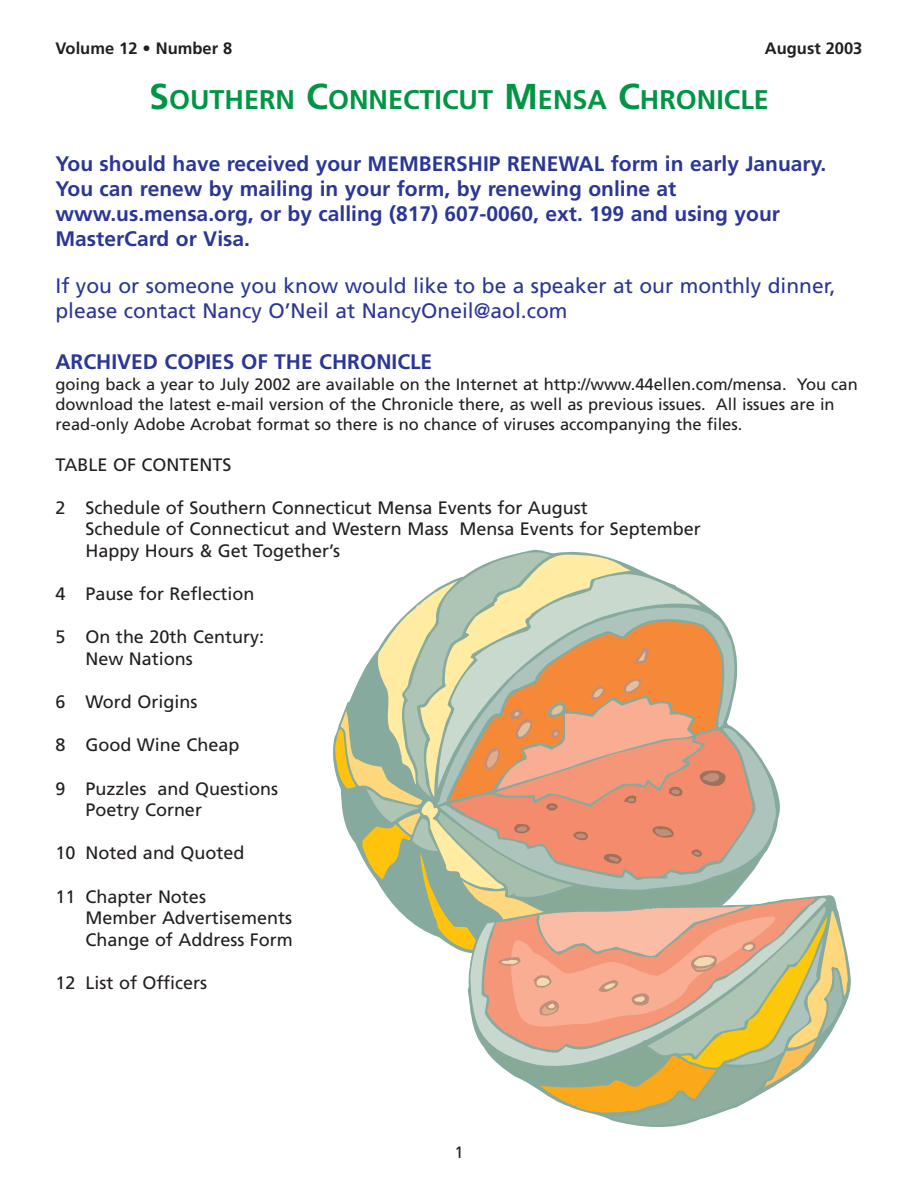
<style>
.page{position:relative;width:918px;height:1188px;background:#fff}
.page>*{position:absolute;margin:0;border:0;box-sizing:border-box;transform-origin:0 0}
.t1{font:700 27px "Frutiger";color:#009545}
.t2{font:700 21px/25.2px "Frutiger";color:#2a3795}
.t3{font:21px/25.2px "Frutiger";color:#2a3795}
.t4{font:18px/21.6px "Frutiger";color:#231f20}
.t5{font:16.5px/19.8px "Frutiger";color:#231f20}
.t6{font:700 16.5px "Frutiger";color:#231f20}
.s1{font-size:36px}
</style>
<div class="page">
<svg style="left:334px;top:551px;width:514px;height:576px"></svg>
<p class="t6" style="left:56px;top:41px;width:178px">Volume 12 • Number 8</p>
<p class="t6" style="left:765px;top:41px;width:99px">August 2003</p>
<h1 class="t1" style="left:149px;top:89px;width:621px"><span class="s1">S</span>OUTHERN <span class="s1">C</span>ONNECTICUT <span class="s1">M</span>ENSA <span class="s1">C</span>HRONICLE</h1>
<p class="t2" style="left:56px;top:152px;width:772px">You should have received your MEMBERSHIP RENEWAL form in early January.<br>You can renew by mailing in your form, by renewing online at www.us.mensa.org, or by calling (817) 607-0060, ext. 199 and using your MasterCard or Visa.</p>
<p class="t3" style="left:56px;top:275px;width:782px">If you or someone you know would like to be a speaker at our monthly dinner, please contact Nancy O’Neil at NancyOneil@aol.com</p>
<p class="t2" style="left:56px;top:350px;width:378px">ARCHIVED COPIES OF THE CHRONICLE</p>
<p class="t5" style="left:56px;top:376px;width:804px">going back a year to July 2002 are available on the Internet at http://www.44ellen.com/mensa. You can download the latest e-mail version of the Chronicle there, as well as previous issues. All issues are in read-only Adobe Acrobat format so there is no chance of viruses accompanying the files.</p>
<p class="t4" style="left:56px;top:455px;width:178px">TABLE OF CONTENTS</p>
<p class="t4" style="left:86px;top:498px;width:617px;text-indent:-30px">2 Schedule of Southern Connecticut Mensa Events for August<br>Schedule of Connecticut and Western Mass Mensa Events for September<br>Happy Hours &amp; Get Together’s</p>
<p class="t4" style="left:56px;top:585px;width:201px">4 Pause for Reflection</p>
<p class="t4" style="left:86px;top:628px;width:180px;text-indent:-30px">5 On the 20th Century:<br>New Nations</p>
<p class="t4" style="left:56px;top:693px;width:143px">6 Word Origins</p>
<p class="t4" style="left:56px;top:736px;width:185px">8 Good Wine Cheap</p>
<p class="t4" style="left:86px;top:779px;width:194px;text-indent:-30px">9 Puzzles and Questions<br>Poetry Corner</p>
<p class="t4" style="left:56px;top:844px;width:190px">10 Noted and Quoted</p>
<p class="t4" style="left:86px;top:887px;width:209px;text-indent:-30px">11 Chapter Notes<br>Member Advertisements<br>Change of Address Form</p>
<p class="t4" style="left:56px;top:973px;width:153px">12 List of Officers</p>
<p class="t5" style="left:454px;top:1144px;width:11px">1</p>
</div>
